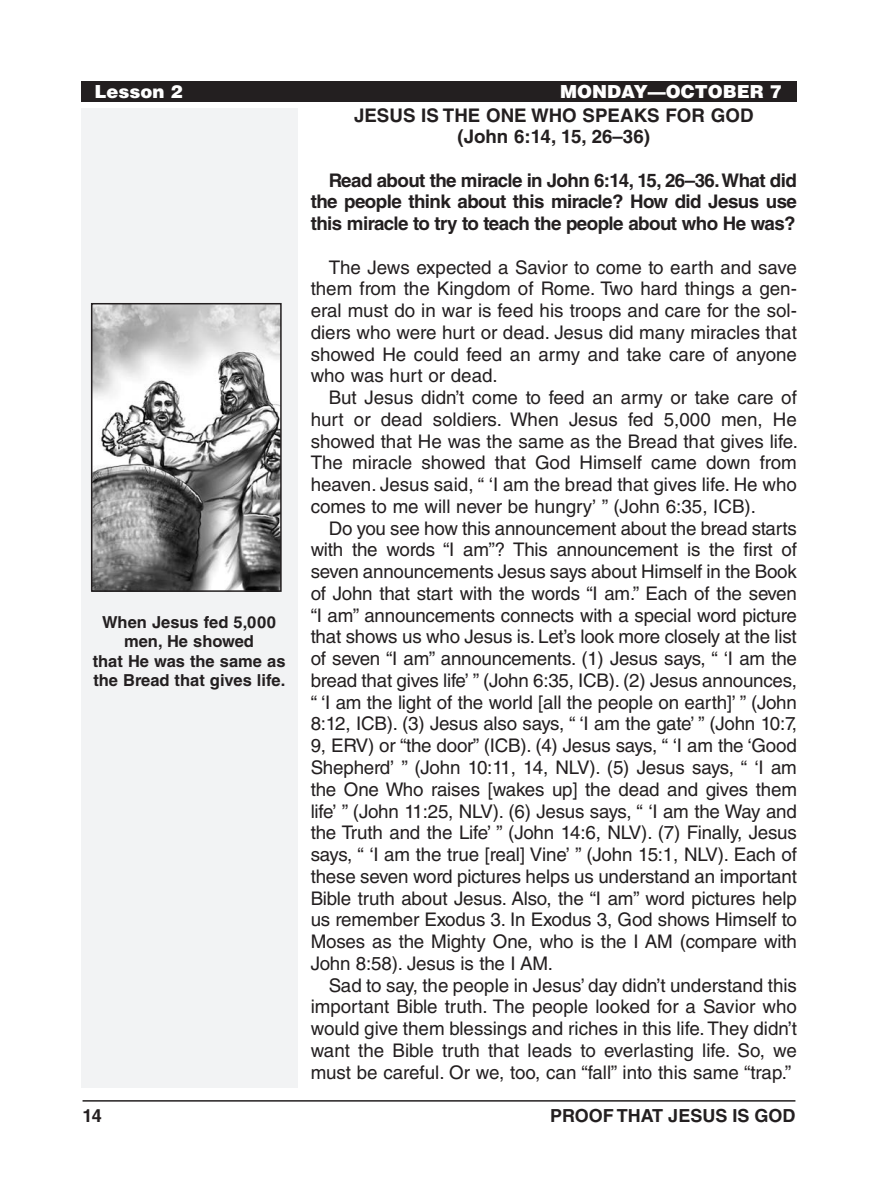
<style>
.page{position:relative;width:878px;height:1202px;background:#fff}
.page>*{position:absolute;margin:0;border:0;box-sizing:border-box;transform-origin:0 0}
.Body_Text{font:18.75px/21.8px "Helvetica LT Std";color:#231f20;text-align:justify}
.Body_Text_SpaceBefor{font:18.75px/21.8px "Helvetica LT Std";color:#231f20;text-align:justify}
.Body_Text_Bold_Space{font:700 18.75px/21.8px "Helvetica LT Std";letter-spacing:-.03em;color:#231f20;text-align:justify}
.Subheadings{font:700 18.75px/21.8px "Helvetica LT Std";color:#231f20;text-align:center}
.Running_Head_-_Left{font:900 18px "Helvetica LT Std";color:#fff}
.t1{font:700 18px "Helvetica LT Std";color:#231f20}
.Image_Captions{font:700 16.5px/19.5px "Helvetica LT Std";color:#231f20;text-align:center}
</style>
<div class="page">
<hr style="left:82px;top:1100px;width:713px;height:1px;background:#231f20">
<div style="left:81px;top:108px;width:216px;height:979px;background:#f2f3f4"></div>
<div style="left:81px;top:81px;width:715px;height:20px;background:#231f20"></div>
<img style="left:94px;top:306px;width:185px;height:283px">
<div style="left:91px;top:303px;width:191px;height:289px;border:2px solid #231f20"></div>
<p class="Running_Head_-_Left" style="left:94px;top:79px;width:90px">Lesson 2</p>
<p class="Running_Head_-_Left" style="left:560px;top:79px;width:223px">MONDAY—OCTOBER 7</p>
<p class="Subheadings" style="left:354px;top:104px;width:401px">JESUS IS THE ONE WHO SPEAKS FOR GOD (John 6:14, 15, 26–36)</p>
<p class="Body_Text_Bold_Space" style="left:310px;top:169px;width:488px;text-indent:18px">Read about the miracle in John 6:14, 15, 26–36. What did the people think about this miracle? How did Jesus use this miracle to try to teach the people about who He was?</p>
<p class="Body_Text_SpaceBefor" style="left:310px;top:256px;width:488px;text-indent:18px">The Jews expected a Savior to come to earth and save them from the Kingdom of Rome. Two hard things a gen&shy;eral must do in war is feed his troops and care for the sol&shy;diers who were hurt or dead. Jesus did many miracles that showed He could feed an army and take care of anyone who was hurt or dead.</p>
<p class="Body_Text" style="left:310px;top:386px;width:489px;text-indent:18px">But Jesus didn’t come to feed an army or take care of hurt or dead soldiers. When Jesus fed 5,000 men, He showed that He was the same as the Bread that gives life.<br>The miracle showed that God Himself came down from heaven. Jesus said, “ ‘I am the bread that gives life. He who comes to me will never be hungry’ ” (John 6:35, ICB).</p>
<p class="Body_Text" style="left:310px;top:517px;width:488px;text-indent:18px">Do you see how this announcement about the bread starts with the words “I am”? This announcement is the first of seven announcements Jesus says about Himself in the Book of John that start with the words “I am.” Each of the seven “I am” announcements connects with a special word picture that shows us who Jesus is. Let’s look more closely at the list of seven “I am” announcements. (1) Jesus says, “ ‘I am the bread that gives life’ ” (John 6:35, ICB). (2) Jesus announces, “ ‘I am the light of the world [all the people on earth]’ ” (John 8:12, ICB). (3) Jesus also says, “ ‘I am the gate’ ” (John 10:7, 9, ERV) or “the door” (ICB). (4) Jesus says, “ ‘I am the ‘Good Shepherd’ ” (John 10:11, 14, NLV). (5) Jesus says, “ ‘I am the One Who raises [wakes up] the dead and gives them life’ ” (John 11:25, NLV). (6) Jesus says, “ ‘I am the Way and the Truth and the Life’ ” (John 14:6, NLV). (7) Finally, Jesus says, “ ‘I am the true [real] Vine’ ” (John 15:1, NLV). Each of these seven word pictures helps us understand an important Bible truth about Jesus. Also, the “I am” word pictures help us remember Exodus 3. In Exodus 3, God shows Himself to Moses as the Mighty One, who is the I AM (compare with John 8:58). Jesus is the I AM.</p>
<p class="Body_Text" style="left:310px;top:974px;width:488px;text-indent:18px">Sad to say, the people in Jesus’ day didn’t understand this important Bible truth. The people looked for a Savior who would give them blessings and riches in this life. They didn’t want the Bible truth that leads to everlasting life. So, we must be careful. Or we, too, can “fall” into this same “trap.”</p>
<p class="Image_Captions" style="left:102px;top:612px;width:176px">When Jesus fed 5,000 men, He showed</p>
<p class="Image_Captions" style="left:93px;top:651px;width:194px;text-align:left">that He was the same as the Bread that gives life.</p>
<p class="t1" style="left:82px;top:1104px;width:21px">14</p>
<p class="t1" style="left:550px;top:1104px;width:247px">PROOF THAT JESUS IS GOD</p>
</div>
